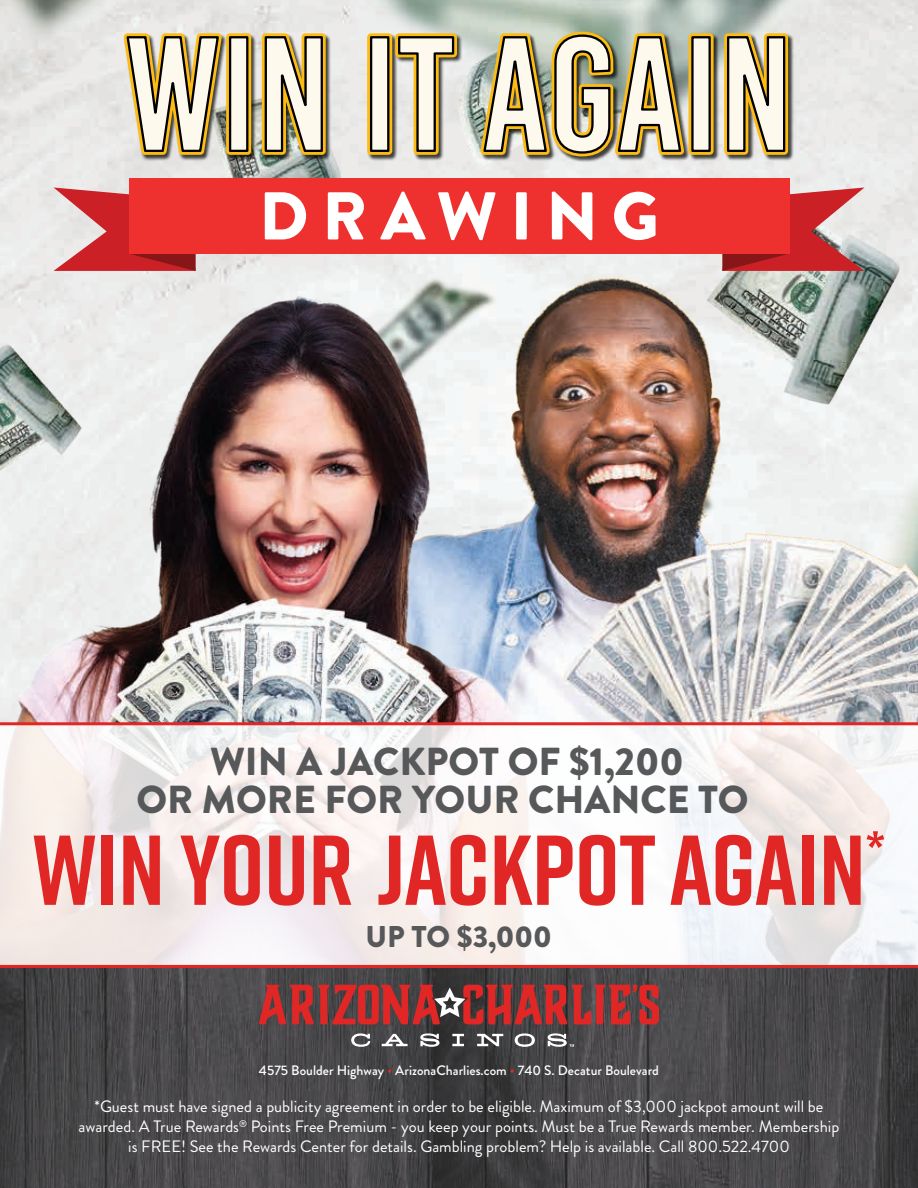
<style>
.page{position:relative;width:918px;height:1188px;background:#fff}
.page>*{position:absolute;margin:0;border:0;box-sizing:border-box;transform-origin:0 0}
.t1{font:162.3px "Bebas Kai";color:#fef9ed}
.t2{font:700 99px "Rift";color:#e12725}
.t3{font:900 67.5px "Brandon Grotesque";letter-spacing:.2em;color:#fff}
.t4{font:900 39px/37.5px "Brandon Grotesque";color:#57585a;text-align:center}
.t5{font:900 30px "Brandon Grotesque";color:#57585a}
.t6{font:16.5px/19.8px "Brandon Grotesque";color:#fff;text-align:center}
.t7{font:500 13.65px "Brandon Grotesque";color:#fff}
.s1{color:#e12725}
</style>
<div class="page">
<img style="left:0;top:0;width:918px;height:222px">
<img style="left:0;top:222px;width:918px;height:500px">
<img style="left:0;top:261px;width:708px;height:461px">
<svg style="left:0;top:968px;width:918px;height:220px;background:#464547"></svg>
<img style="left:122px;top:30px;width:673px;height:133px">
<div style="left:226px;top:33px;width:25px;height:122px;background:#fdbc13;border-radius:4px"></div>
<div style="left:367px;top:33px;width:25px;height:122px;background:#fdbc13;border-radius:4px"></div>
<div style="left:689px;top:33px;width:25px;height:122px;background:#fdbc13;border-radius:4px"></div>
<svg style="left:124px;top:33px;width:98px;height:122px;background:#c8a13d"></svg>
<div style="left:229px;top:36px;width:19px;height:116px;border:2px solid #000001"></div>
<svg style="left:262px;top:33px;width:64px;height:122px;background:#c6981e"></svg>
<div style="left:370px;top:36px;width:19px;height:116px;border:2px solid #000001"></div>
<svg style="left:395px;top:33px;width:62px;height:122px;background:#ceb36d"></svg>
<svg style="left:480px;top:32px;width:204px;height:124px;background:#c09e3b"></svg>
<div style="left:691px;top:36px;width:20px;height:116px;border:2px solid #000001"></div>
<svg style="left:724px;top:33px;width:64px;height:122px;background:#c8991f"></svg>
<svg style="left:722px;top:188px;width:142px;height:83px;background:#c85a5e"></svg>
<svg style="left:54px;top:188px;width:142px;height:83px;background:#ce6064"></svg>
<div style="left:129px;top:178px;width:660px;height:76px;background:#ee312f"></div>
<svg style="left:351px;top:1033px;width:19px;height:14px"></svg>
<svg style="left:382px;top:1034px;width:26px;height:12px"></svg>
<svg style="left:420px;top:1033px;width:19px;height:14px"></svg>
<svg style="left:452px;top:1034px;width:12px;height:12px"></svg>
<svg style="left:477px;top:1034px;width:26px;height:12px"></svg>
<svg style="left:515px;top:1033px;width:20px;height:14px"></svg>
<svg style="left:259px;top:985px;width:400px;height:39px;background:#983838"></svg>
<svg style="left:548px;top:1033px;width:26px;height:14px"></svg>
<svg style="left:0;top:722px;width:918px;height:246px"></svg>
<p class="t1" style="left:125px;top:8px;width:670px">WIN IT AGAIN</p>
<p class="t3" style="left:259px;top:168px;width:402px">DRAWING</p>
<p class="t4" style="left:136px;top:743px;width:614px">WIN A JACKPOT OF $1,200<br>OR MORE FOR YOUR CHANCE TO</p>
<p class="t2" style="left:33px;top:799px;width:854px">WIN YOUR JACKPOT AGAIN<sup>*</sup></p>
<p class="t5" style="left:366px;top:915px;width:188px">UP TO $3,000</p>
<p class="t7" style="left:259px;top:1061px;width:402px">4575 Boulder Highway <span class="s1">•</span> ArizonaCharlies.com <span class="s1">•</span> 740 S. Decatur Boulevard</p>
<p class="t6" style="left:79px;top:1097px;width:762px">*Guest must have signed a publicity agreement in order to be eligible. Maximum of $3,000 jackpot amount will be awarded. A True Rewards<sup>®</sup> Points Free Premium - you keep your points. Must be a True Rewards member. Membership is FREE! See the Rewards Center for details. Gambling problem? Help is available. Call 800.522.4700</p>
</div>
